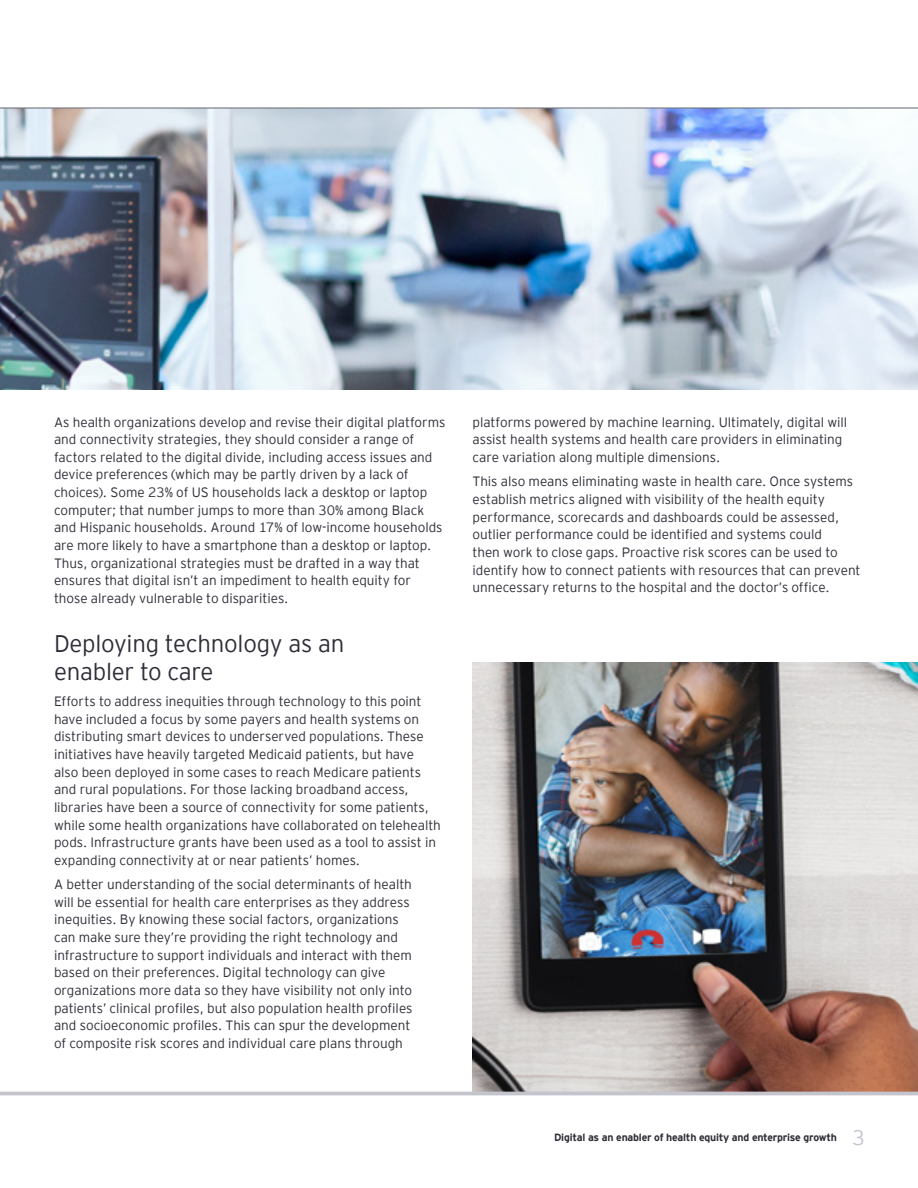
<style>
.page{position:relative;width:918px;height:1188px;background:#fff}
.page>*{position:absolute;margin:0;border:0;box-sizing:border-box;transform-origin:0 0}
.t1{font:300 24px/28.5px "EY Interstate";letter-spacing:-.01em;color:#2e2e38}
.t2{font:300 13.5px/17.7px "EY Interstate";letter-spacing:-.005em;color:#2e2e38}
.t3{font:700 10.5px "EY Interstate";letter-spacing:-.02em;color:#2e2e38}
.s1{font-weight:300;font-size:21px;color:#c4c4cd}
</style>
<div class="page">
<img style="left:0;top:109px;width:918px;height:281px">
<img style="left:472px;top:662px;width:446px;height:430px">
<hr style="left:0;top:1092px;width:918px;height:3px;background:#c4c4cd">
<hr style="left:0;top:107px;width:918px;height:2px;background:#747480">
<p class="t2" style="left:54px;top:412px;width:393px">As health organizations develop and revise their digital platforms and connectivity strategies, they should consider a range of factors related to the digital divide, including access issues and device preferences (which may be partly driven by a lack of choices). Some 23% of US households lack a desktop or laptop computer; that number jumps to more than 30% among Black and Hispanic households. Around 17% of low-income households are more likely to have a smartphone than a desktop or laptop.<br>Thus, organizational strategies must be drafted in a way that ensures that digital isn’t an impediment to health equity for those already vulnerable to disparities.</p>
<h1 class="t1" style="left:54px;top:627px;width:292px">Deploying technology as an enabler to care</h1>
<p class="t2" style="left:54px;top:692px;width:388px">Efforts to address inequities through technology to this point have included a focus by some payers and health systems on distributing smart devices to underserved populations. These initiatives have heavily targeted Medicaid patients, but have also been deployed in some cases to reach Medicare patients and rural populations. For those lacking broadband access, libraries have been a source of connectivity for some patients, while some health organizations have collaborated on telehealth pods. Infrastructure grants have been used as a tool to assist in expanding connectivity at or near patients’ homes.</p>
<p class="t2" style="left:54px;top:875px;width:360px">A better understanding of the social determinants of health will be essential for health care enterprises as they address inequities. By knowing these social factors, organizations can make sure they’re providing the right technology and infrastructure to support individuals and interact with them based on their preferences. Digital technology can give organizations more data so they have visibility not only into patients’ clinical profiles, but also population health profiles and socioeconomic profiles. This can spur the development of composite risk scores and individual care plans through</p>
<p class="t2" style="left:472px;top:412px;width:376px">platforms powered by machine learning. Ultimately, digital will assist health systems and health care providers in eliminating care variation along multiple dimensions.</p>
<p class="t2" style="left:472px;top:472px;width:390px">This also means eliminating waste in health care. Once systems establish metrics aligned with visibility of the health equity performance, scorecards and dashboards could be assessed, outlier performance could be identified and systems could<br>then work to close gaps. Proactive risk scores can be used to identify how to connect patients with resources that can prevent unnecessary returns to the hospital and the doctor’s office.</p>
<p class="t3" style="left:554px;top:1130px;width:312px">Digital as an enabler of health equity and enterprise growth <span class="s1">3</span></p>
</div>
